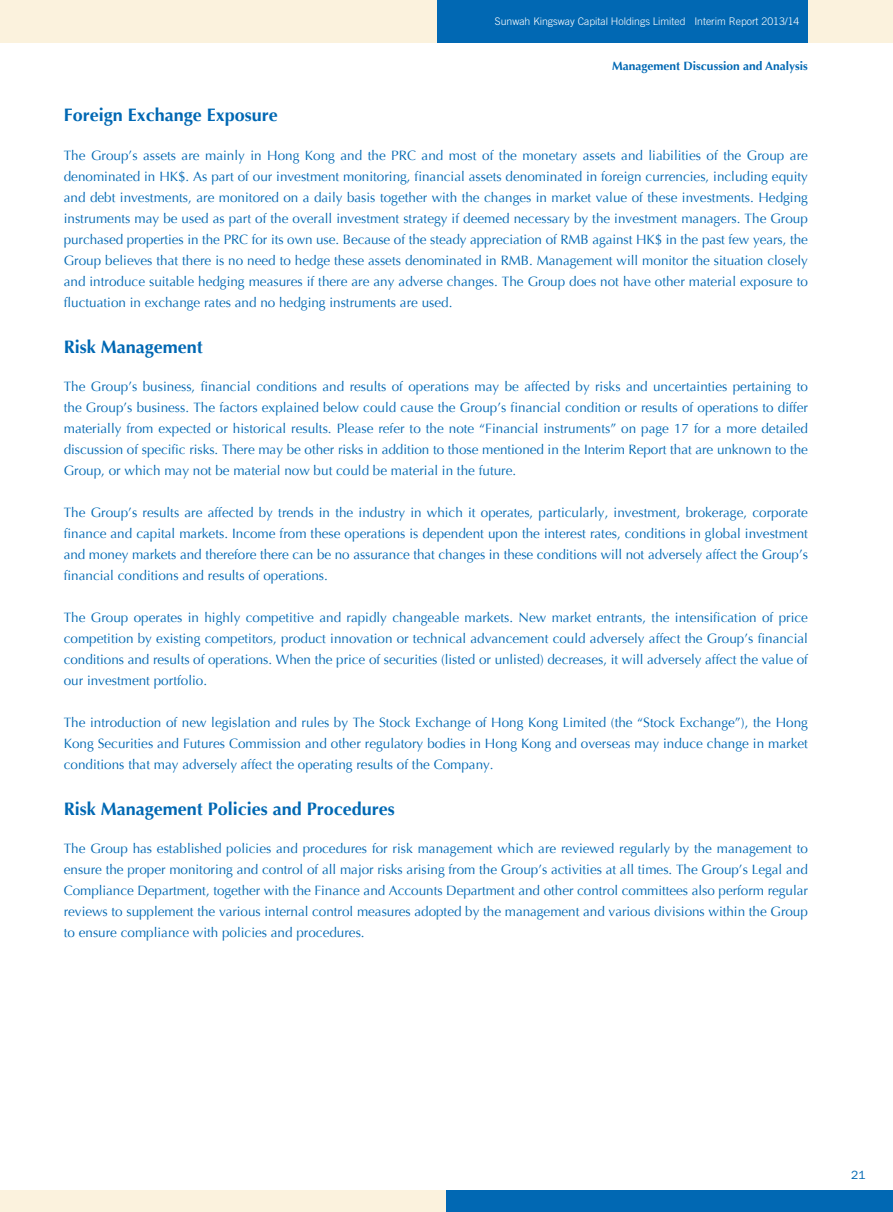
<style>
.page{position:relative;width:893px;height:1212px;background:#fff}
.page>*{position:absolute;margin:0;border:0;box-sizing:border-box;transform-origin:0 0}
.t1{font:700 18px "Optima";color:#0168b3}
.t2{font:13.5px/21px "Optima";color:#0168b3;text-align:justify}
.t3{font:700 12px "Optima";color:#0168b3}
.t4{font:12px "Franklin Gothic";color:#0168b3}
.t5{font:300 10.5px "Trade Gothic";color:#fff}
</style>
<div class="page">
<div style="left:808px;top:0;width:85px;height:43px;background:#fbf2dd"></div>
<div style="left:437px;top:0;width:371px;height:43px;background:#0168b3"></div>
<div style="left:0;top:0;width:437px;height:43px;background:#fbf2dd"></div>
<div style="left:0;top:1191px;width:446px;height:21px;background:#fbf2dd"></div>
<div style="left:446px;top:1191px;width:447px;height:21px;background:#0168b3"></div>
<p class="t5" style="left:495px;top:17px;width:306px">Sunwah Kingsway Capital Holdings Limited Interim Report 2013/14</p>
<p class="t3" style="left:612px;top:59px;width:197px">Management Discussion and Analysis</p>
<h1 class="t1" style="left:64px;top:105px;width:216px">Foreign Exchange Exposure</h1>
<p class="t2" style="left:64px;top:145px;width:746px">The Group’s assets are mainly in Hong Kong and the PRC and most of the monetary assets and liabilities of the Group are denominated in HK$. As part of our investment monitoring, financial assets denominated in foreign currencies, including equity and debt investments, are monitored on a daily basis together with the changes in market value of these investments. Hedging instruments may be used as part of the overall investment strategy if deemed necessary by the investment managers. The Group purchased properties in the PRC for its own use. Because of the steady appreciation of RMB against HK$ in the past few years, the Group believes that there is no need to hedge these assets denominated in RMB. Management will monitor the situation closely and introduce suitable hedging measures if there are any adverse changes. The Group does not have other material exposure to fluctuation in exchange rates and no hedging instruments are used.</p>
<h1 class="t1" style="left:64px;top:336px;width:141px">Risk Management</h1>
<p class="t2" style="left:64px;top:376px;width:746px">The Group’s business, financial conditions and results of operations may be affected by risks and uncertainties pertaining to the Group’s business. The factors explained below could cause the Group’s financial condition or results of operations to differ materially from expected or historical results. Please refer to the note “Financial instruments” on page 17 for a more detailed discussion of specific risks. There may be other risks in addition to those mentioned in the Interim Report that are unknown to the Group, or which may not be material now but could be material in the future.</p>
<p class="t2" style="left:64px;top:502px;width:746px">The Group’s results are affected by trends in the industry in which it operates, particularly, investment, brokerage, corporate finance and capital markets. Income from these operations is dependent upon the interest rates, conditions in global investment and money markets and therefore there can be no assurance that changes in these conditions will not adversely affect the Group’s financial conditions and results of operations.</p>
<p class="t2" style="left:64px;top:607px;width:746px">The Group operates in highly competitive and rapidly changeable markets. New market entrants, the intensification of price competition by existing competitors, product innovation or technical advancement could adversely affect the Group’s financial conditions and results of operations. When the price of securities (listed or unlisted) decreases, it will adversely affect the value of our investment portfolio.</p>
<p class="t2" style="left:64px;top:712px;width:746px">The introduction of new legislation and rules by The Stock Exchange of Hong Kong Limited (the “Stock Exchange”), the Hong Kong Securities and Futures Commission and other regulatory bodies in Hong Kong and overseas may induce change in market conditions that may adversely affect the operating results of the Company.</p>
<h1 class="t1" style="left:64px;top:798px;width:333px">Risk Management Policies and Procedures</h1>
<p class="t2" style="left:64px;top:838px;width:746px">The Group has established policies and procedures for risk management which are reviewed regularly by the management to ensure the proper monitoring and control of all major risks arising from the Group’s activities at all times. The Group’s Legal and Compliance Department, together with the Finance and Accounts Department and other control committees also perform regular reviews to supplement the various internal control measures adopted by the management and various divisions within the Group to ensure compliance with policies and procedures.</p>
<p class="t4" style="left:851px;top:1171px;width:16px">21</p>
</div>
